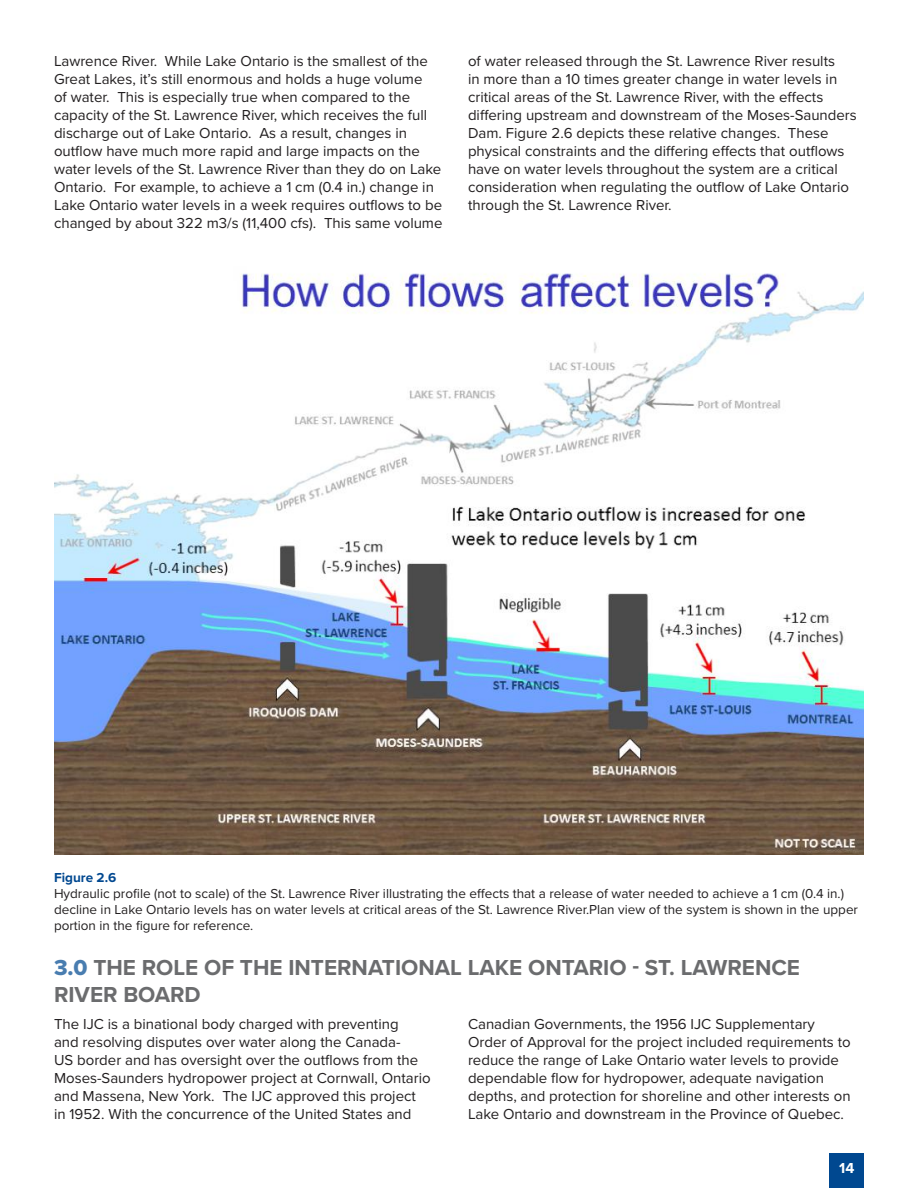
<style>
.page{position:relative;width:918px;height:1188px;background:#fff}
.page>*{position:absolute;margin:0;border:0;box-sizing:border-box;transform-origin:0 0}
.t1{font:700 22.5px/27px "Proxima Nova";color:#6b6c6e}
.t2{font:15px/18px "Proxima Nova";color:#221f20}
.t3{font:700 15px "Proxima Nova";color:#fff}
.t4{font:13.5px/16.2px "Proxima Nova";color:#221f20}
.t5{font:700 13.5px "Proxima Nova";color:#004890}
.s1{font-family:"Proxima Nova Extrabld";font-weight:400;color:#497db0}
</style>
<div class="page">
<div style="left:830px;top:1153px;width:34px;height:35px;background:#004890"></div>
<img style="left:54px;top:273px;width:810px;height:582px">
<p class="t2" style="left:54px;top:52px;width:390px">Lawrence River. While Lake Ontario is the smallest of the Great Lakes, it’s still enormous and holds a huge volume<br>of water. This is especially true when compared to the capacity of the St. Lawrence River, which receives the full discharge out of Lake Ontario. As a result, changes in outflow have much more rapid and large impacts on the water levels of the St. Lawrence River than they do on Lake Ontario. For example, to achieve a 1 cm (0.4 in.) change in Lake Ontario water levels in a week requires outflows to be changed by about 322 m3/s (11,400 cfs). This same volume</p>
<p class="t2" style="left:468px;top:52px;width:390px">of water released through the St. Lawrence River results<br>in more than a 10 times greater change in water levels in critical areas of the St. Lawrence River, with the effects differing upstream and downstream of the Moses-Saunders Dam. Figure 2.6 depicts these relative changes. These physical constraints and the differing effects that outflows have on water levels throughout the system are a critical consideration when regulating the outflow of Lake Ontario through the St. Lawrence River.</p>
<p class="t5" style="left:54px;top:869px;width:64px">Figure 2.6</p>
<p class="t4" style="left:54px;top:886px;width:806px">Hydraulic profile (not to scale) of the St. Lawrence River illustrating the effects that a release of water needed to achieve a 1 cm (0.4 in.) decline in Lake Ontario levels has on water levels at critical areas of the St. Lawrence River.Plan view of the system is shown in the upper portion in the figure for reference.</p>
<h1 class="t1" style="left:54px;top:955px;width:748px"><span class="s1">3.0</span> THE ROLE OF THE INTERNATIONAL LAKE ONTARIO - ST. LAWRENCE<br>RIVER BOARD</h1>
<p class="t2" style="left:54px;top:1016px;width:378px">The IJC is a binational body charged with preventing<br>and resolving disputes over water along the Canada-<br>US border and has oversight over the outflows from the Moses-Saunders hydropower project at Cornwall, Ontario and Massena, New York. The IJC approved this project in 1952. With the concurrence of the United States and</p>
<p class="t2" style="left:468px;top:1016px;width:384px">Canadian Governments, the 1956 IJC Supplementary Order of Approval for the project included requirements to reduce the range of Lake Ontario water levels to provide dependable flow for hydropower, adequate navigation depths, and protection for shoreline and other interests on Lake Ontario and downstream in the Province of Quebec.</p>
<p class="t3" style="left:839px;top:1159px;width:17px">14</p>
</div>
